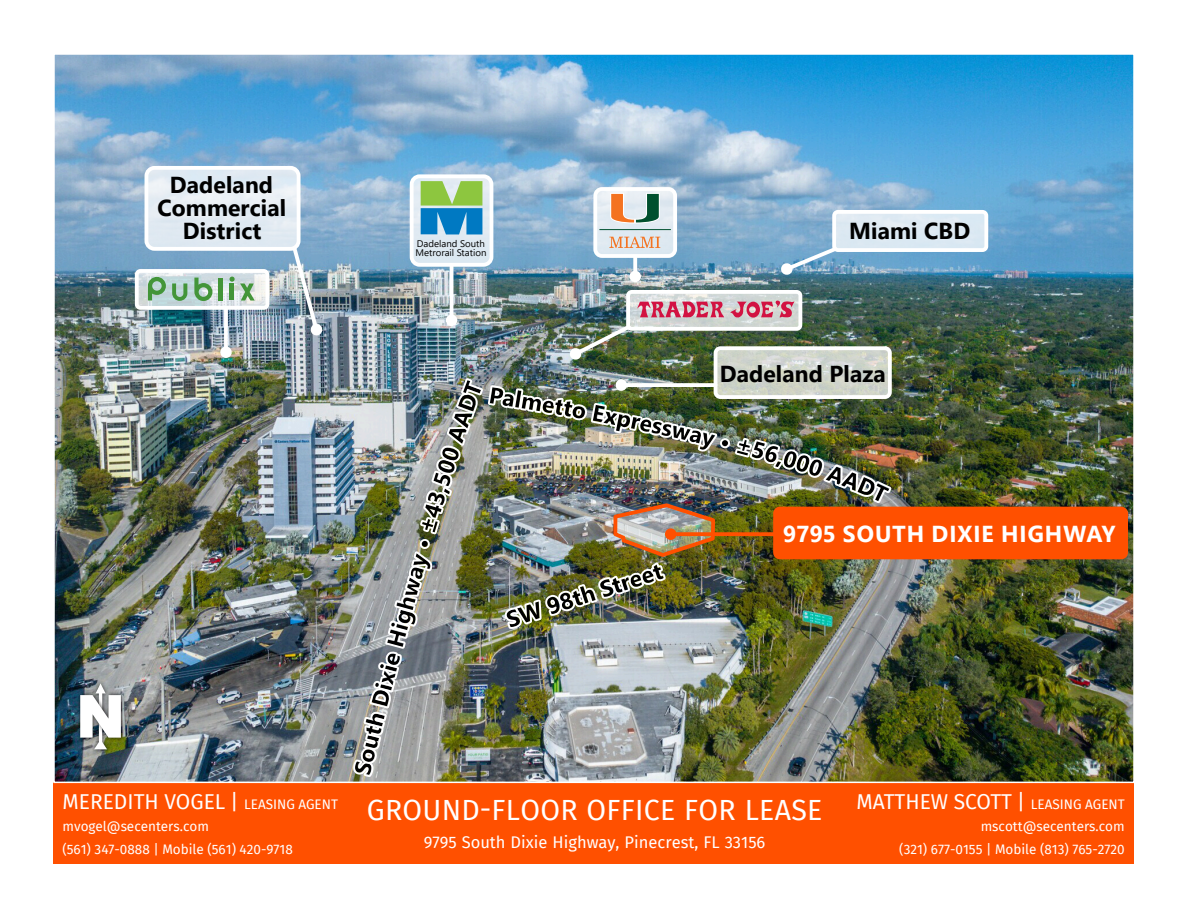
<style>
.page{position:relative;width:1188px;height:918px;background:#fff}
.page>*{position:absolute;margin:0;border:0;box-sizing:border-box;transform-origin:0 0}
.t1{font:900 59.4px "Arial";color:#fff}
.t2{font:28.5px "Fira Sans";letter-spacing:.01em;color:#fff}
.t3{font:700 23.1px/23.1px "Segoe UI";letter-spacing:-.01em;color:#000;text-align:center}
.t4{font:700 23.1px "Segoe UI";letter-spacing:.025em;color:#fff}
.t5{font:21px "Fira Sans";color:#fff}
.t6{font:16.5px "Fira Sans";color:#fff}
.t7{font:13.5px/22.5px "Fira Sans";color:#fff}
.t8{font:9.6px/9.6px "Segoe UI";color:#000}
.s1{font-size:13.5px}
</style>
<div class="page">
<div style="left:54px;top:782px;width:1080px;height:82px;background:#ff5000"></div>
<img style="left:56px;top:56px;width:1076px;height:724px">
<div style="left:773px;top:507px;width:355px;height:52px;background:#ff5000;border:4px solid #ff5000;border-radius:5px"></div>
<div style="left:714px;top:346px;width:178px;height:53px;background:#fff;border:4px solid #fff;border-radius:5px;opacity:.75"></div>
<div style="left:629px;top:271px;width:12px;height:11px;background:#fff;border-radius:50%"></div>
<svg style="left:633px;top:258px;width:4px;height:13px"></svg>
<div style="left:593px;top:187px;width:84px;height:71px;background:#fff;border:4px solid #fff;border-radius:7px;opacity:.75"></div>
<svg style="left:610px;top:193px;width:50px;height:31px;background:#b7af97"></svg>
<hr style="left:599px;top:229px;width:72px;height:1px;background:#00502e">
<svg style="left:609px;top:237px;width:51px;height:11px"></svg>
<div style="left:446px;top:315px;width:11px;height:11px;background:#fff;border-radius:50%"></div>
<hr style="left:450px;top:267px;width:3px;height:50px;background:#fff">
<div style="left:410px;top:174px;width:83px;height:93px;background:#dde9f1;border:4px solid #fff;border-radius:8px"></div>
<svg style="left:421px;top:181px;width:61px;height:53px;background:#5eaa96"></svg>
<img style="left:569px;top:323px;width:64px;height:37px">
<div style="left:626px;top:290px;width:176px;height:41px;background:#fff;border:4px solid #fff;border-radius:4px;opacity:.75"></div>
<svg style="left:637px;top:302px;width:87px;height:15px"></svg>
<svg style="left:730px;top:300px;width:64px;height:18px"></svg>
<div style="left:220px;top:346px;width:12px;height:12px;background:#fff;border-radius:50%"></div>
<svg style="left:224px;top:310px;width:4px;height:36px"></svg>
<div style="left:135px;top:269px;width:134px;height:41px;background:#fff;border:4px solid #fff;border-radius:4px;opacity:.75"></div>
<hr style="left:219px;top:278px;width:4px;height:22px;background:#439539">
<svg style="left:172px;top:283px;width:15px;height:18px"></svg>
<svg style="left:194px;top:278px;width:18px;height:23px"></svg>
<svg style="left:148px;top:277px;width:18px;height:23px"></svg>
<svg style="left:230px;top:277px;width:25px;height:24px"></svg>
<img style="left:291px;top:245px;width:32px;height:91px">
<div style="left:145px;top:166px;width:156px;height:85px;background:#fff;border:4px solid #fff;border-radius:8px;opacity:.75"></div>
<svg style="left:780px;top:245px;width:59px;height:31px;background:#81adcb"></svg>
<div style="left:832px;top:210px;width:156px;height:42px;background:#dce9f2;border:4px solid #fff;border-radius:4px"></div>
<img style="left:90px;top:680px;width:21px;height:74px">
<svg style="left:93px;top:742px;width:17px;height:10px"></svg>
<svg style="left:96px;top:683px;width:10px;height:8px"></svg>
<hr style="left:99px;top:691px;width:3px;height:52px;background:#fff">
<img style="left:76px;top:691px;width:49px;height:51px">
<img style="left:353px;top:378px;width:539px;height:399px">
<h3 class="t3" style="left:157px;top:176px;width:131px">Dadeland<br>Commercial<br>District</h3>
<p class="t8" style="left:415px;top:239px;width:72px">Dadeland South<br>Metrorail Station</p>
<h3 class="t3" style="left:849px;top:221px;width:123px">Miami CBD</h3>
<h1 class="t1" style="left:76px;top:695px;width:51px">N</h1>
<h3 class="t5" style="left:62px;top:789px;width:277px">MEREDITH VOGEL | <span class="s1">LEASING AGENT</span></h3>
<p class="t7" style="left:62px;top:815px;width:232px">mvogel@secenters.com<br>(561) 347-0888 | Mobile (561) 420-9718</p>
<h3 class="t3" style="left:422px;top:514px;width:48px;rotate:-73deg">43,5</h3>
<h3 class="t3" style="left:399px;top:593px;width:83px;rotate:-74deg">way•±</h3>
<h3 class="t3" style="left:374px;top:687px;width:99px;rotate:-75deg">ixie High</h3>
<h3 class="t3" style="left:353px;top:772px;width:89px;rotate:-76deg">South D</h3>
<h3 class="t3" style="left:523px;top:391px;width:67px;rotate:10deg">metto</h3>
<h3 class="t3" style="left:633px;top:411px;width:43px;rotate:12deg">ress</h3>
<h3 class="t3" style="left:504px;top:611px;width:164px;rotate:-18deg">SW 98th Street</h3>
<h3 class="t3" style="left:720px;top:364px;width:168px">Dadeland Plaza</h3>
<h3 class="t4" style="left:783px;top:525px;width:334px">9795 SOUTH DIXIE HIGHWAY</h3>
<h2 class="t2" style="left:367px;top:793px;width:457px">GROUND-FLOOR OFFICE FOR LEASE</h2>
<p class="t6" style="left:424px;top:833px;width:343px">9795 South Dixie Highway, Pinecrest, FL 33156</p>
<h3 class="t5" style="left:856px;top:789px;width:270px">MATTHEW SCOTT | <span class="s1">LEASING AGENT</span></h3>
<p class="t7" style="left:899px;top:815px;width:227px;text-align:right">mscott@secenters.com<br>(321) 677-0155 | Mobile (813) 765-2720</p>
</div>
